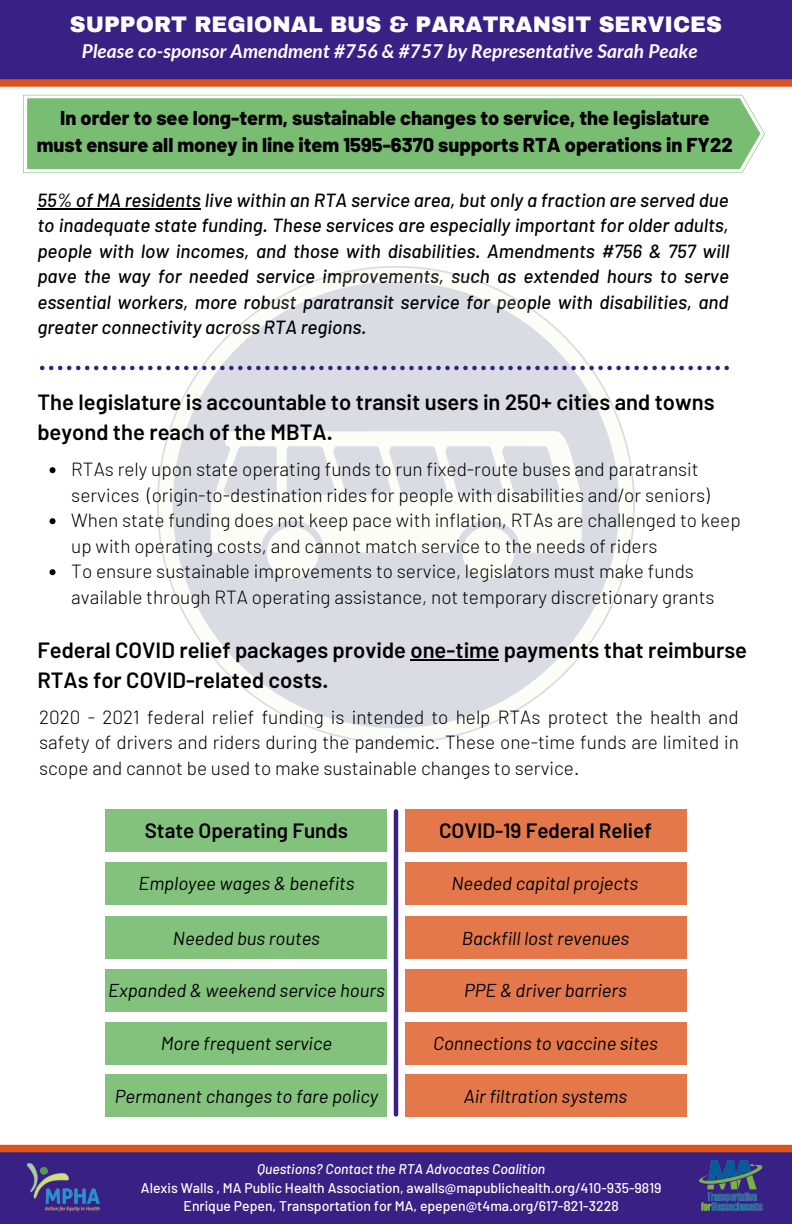
<style>
.page{position:relative;width:792px;height:1224px;background:#fff}
.page>*{position:absolute;margin:0;border:0;box-sizing:border-box;transform-origin:0 0}
.t1{font:600 22px/30px "Barlow";color:#000}
.t2{font:900 22px "Archivo";color:#fff}
.t3{font:600 20.6px "Barlow";color:#000}
.t4{font:800 20px "Barlow";color:#000}
.t5{font:italic 700 19.2px "Lato";color:#fff}
.t6{font:300 19px/25.6px "Barlow";color:#000}
.t7{font:italic 500 19px/25.6px "Barlow";color:#000;text-align:justify}
.t8{font:italic 18.6px "Barlow";color:#000}
.t9{font:500 14px "Barlow";color:#fff}
.t10{font:italic 500 14px "Barlow";color:#fff}
</style>
<div class="page">
<div style="left:0;top:1152px;width:792px;height:72px;background:#392084"></div>
<div style="left:0;top:0;width:792px;height:79px;background:#392084"></div>
<div style="left:0;top:79px;width:792px;height:8px;background:#dd541a"></div>
<div style="left:0;top:1145px;width:792px;height:7px;background:#dd541a"></div>
<hr style="left:37px;top:208px;width:164px;height:2px;background:#000">
<img style="left:157px;top:266px;width:477px;height:477px">
<svg style="left:23px;top:95px;width:742px;height:78px;background:#86c380"></svg>
<div style="left:106px;top:809px;width:281px;height:43px;background:#83c27d"></div>
<div style="left:405px;top:809px;width:281px;height:43px;background:#e4784b"></div>
<div style="left:106px;top:862px;width:281px;height:42px;background:#83c27d"></div>
<div style="left:106px;top:916px;width:281px;height:43px;background:#83c27d"></div>
<div style="left:106px;top:969px;width:281px;height:43px;background:#83c27d"></div>
<div style="left:106px;top:1022px;width:281px;height:42px;background:#83c27d"></div>
<div style="left:405px;top:862px;width:281px;height:42px;background:#e4784b"></div>
<div style="left:405px;top:916px;width:281px;height:43px;background:#e4784b"></div>
<div style="left:405px;top:969px;width:281px;height:43px;background:#e4784b"></div>
<div style="left:405px;top:1022px;width:281px;height:42px;background:#e4784b"></div>
<div style="left:106px;top:1074px;width:281px;height:43px;background:#83c27d"></div>
<div style="left:405px;top:1074px;width:281px;height:43px;background:#e4784b"></div>
<hr style="left:394px;top:811px;width:4px;height:303px;background:#392084">
<svg style="left:40px;top:366px;width:689px;height:4px"></svg>
<img style="left:26px;top:1163px;width:74px;height:49px">
<img style="left:699px;top:1160px;width:64px;height:51px">
<svg style="left:50px;top:467px;width:6px;height:6px"></svg>
<svg style="left:50px;top:518px;width:6px;height:6px"></svg>
<svg style="left:50px;top:569px;width:6px;height:6px"></svg>
<hr style="left:410px;top:660px;width:89px;height:1px;background:#000">
<p class="t2" style="left:70px;top:12px;width:654px">SUPPORT REGIONAL BUS &amp; PARATRANSIT SERVICES</p>
<p class="t5" style="left:82px;top:39px;width:617px">Please co-sponsor Amendment #756 &amp; #757 by Representative Sarah Peake</p>
<p class="t4" style="left:60px;top:105px;width:651px">In order to see long-term, sustainable changes to service, the legislature</p>
<p class="t4" style="left:37px;top:132px;width:698px">must ensure all money in line item 1595-6370 supports RTA operations in FY22</p>
<p class="t7" style="left:37px;top:186px;width:694px">55% of MA residents live within an RTA service area, but only a fraction are served due to inadequate state funding. These services are especially important for older adults, people with low incomes, and those with disabilities. Amendments #756 &amp; 757 will pave the way for needed service improvements, such as extended hours to serve essential workers, more robust paratransit service for people with disabilities, and greater connectivity across RTA regions.</p>
<p class="t1" style="left:37px;top:386px;width:679px">The legislature is accountable to transit users in 250+ cities and towns beyond the reach of the MBTA.</p>
<p class="t6" style="left:71px;top:456px;width:640px">RTAs rely upon state operating funds to run fixed-route buses and paratransit services (origin-to-destination rides for people with disabilities and/or seniors)</p>
<p class="t6" style="left:71px;top:507px;width:671px">When state funding does not keep pace with inflation, RTAs are challenged to keep up with operating costs, and cannot match service to the needs of riders</p>
<p class="t6" style="left:71px;top:558px;width:645px">To ensure sustainable improvements to service, legislators must make funds available through RTA operating assistance, not temporary discretionary grants</p>
<p class="t1" style="left:37px;top:634px;width:711px">Federal COVID relief packages provide one-time payments that reimburse<br>RTAs for COVID-related costs.</p>
<p class="t6" style="left:39px;top:703px;width:701px;text-align:justify">2020 - 2021 federal relief funding is intended to help RTAs protect the health and safety of drivers and riders during the pandemic. These one-time funds are limited in scope and cannot be used to make sustainable changes to service.</p>
<p class="t3" style="left:145px;top:817px;width:205px">State Operating Funds</p>
<p class="t3" style="left:439px;top:817px;width:215px">COVID-19 Federal Relief</p>
<p class="t8" style="left:138px;top:872px;width:217px">Employee wages &amp; benefits</p>
<p class="t8" style="left:451px;top:872px;width:188px">Needed capital projects</p>
<p class="t8" style="left:173px;top:926px;width:149px">Needed bus routes</p>
<p class="t8" style="left:108px;top:979px;width:278px">Expanded &amp; weekend service hours</p>
<p class="t8" style="left:161px;top:1031px;width:173px">More frequent service</p>
<p class="t8" style="left:433px;top:1031px;width:226px">Connections to vaccine sites</p>
<p class="t8" style="left:462px;top:926px;width:169px">Backfill lost revenues</p>
<p class="t8" style="left:464px;top:979px;width:164px">PPE &amp; driver barriers</p>
<p class="t8" style="left:115px;top:1084px;width:265px">Permanent changes to fare policy</p>
<p class="t8" style="left:464px;top:1084px;width:165px">Air filtration systems</p>
<p class="t10" style="left:257px;top:1160px;width:290px">Questions? Contact the RTA Advocates Coalition</p>
<p class="t9" style="left:141px;top:1179px;width:522px">Alexis Walls , MA Public Health Association, awalls@mapublichealth.org/410-935-9819</p>
<p class="t9" style="left:184px;top:1197px;width:437px">Enrique Pepen, Transportation for MA, epepen@t4ma.org/617-821-3228</p>
</div>
